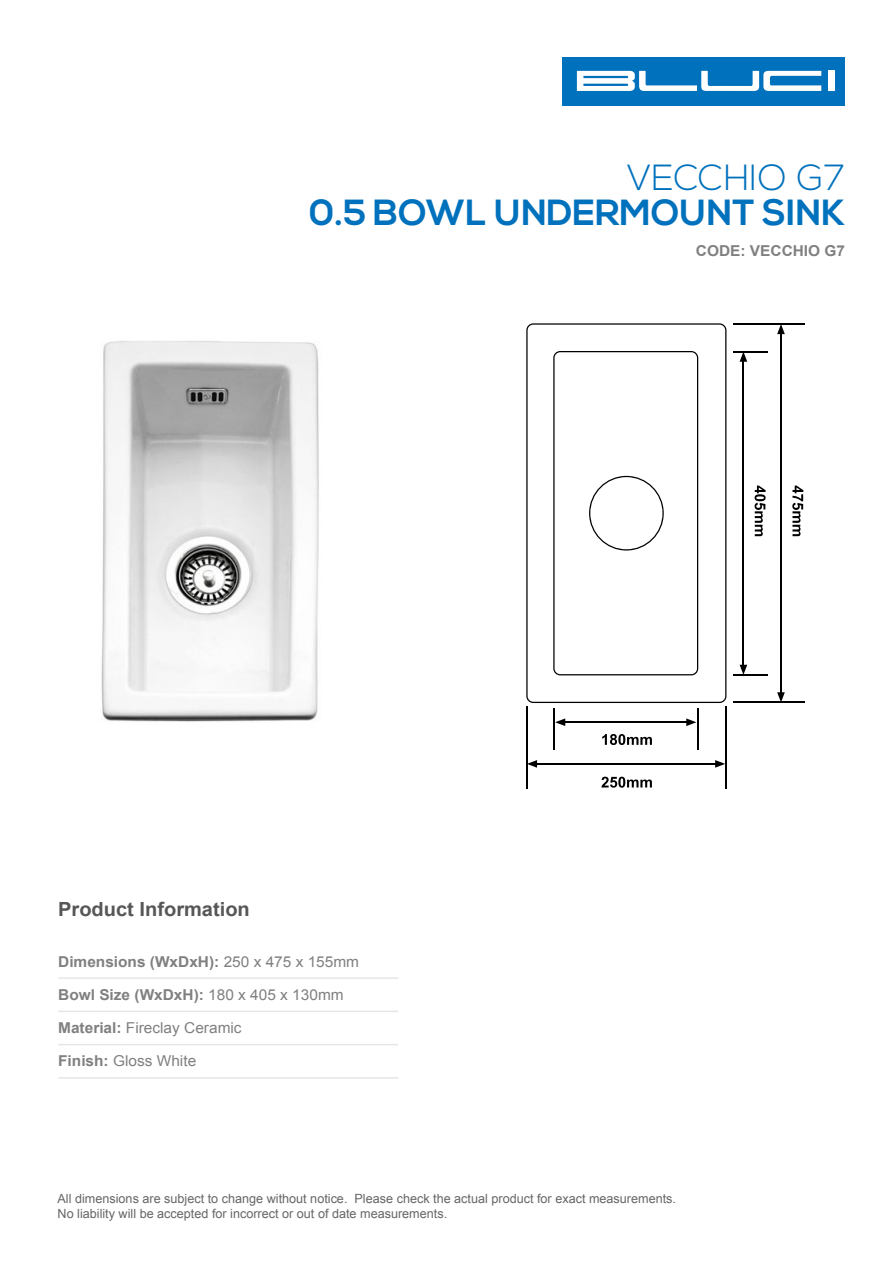
<style>
.page{position:relative;width:893px;height:1263px;background:#fff}
.page>*{position:absolute;margin:0;border:0;box-sizing:border-box;transform-origin:0 0}
.t1{font:700 36.3px "Nexa";color:#0071bc}
.t2{font:300 36.3px "Nexa";color:#0071bc}
.t3{font:700 19.5px "Arial";color:#575757}
.t4{font:700 15px "Arial";color:#808080}
.t5{font:15px "Arial";color:#808080}
.t6{font:12.6px/15.1px "Arial";color:#666}
.s1{font-weight:400}
.s2{font-weight:700}
</style>
<div class="page">
<div style="left:562px;top:58px;width:283px;height:48px;background:#0071bc"></div>
<div style="left:828px;top:71px;width:7px;height:20px;background:#fff"></div>
<svg style="left:577px;top:71px;width:244px;height:20px"></svg>
<hr style="left:58px;top:977px;width:340px;height:2px;background:#e6e6e6">
<hr style="left:58px;top:1011px;width:340px;height:1px;background:#e6e6e6">
<hr style="left:58px;top:1044px;width:340px;height:1px;background:#e6e6e6">
<hr style="left:58px;top:1077px;width:340px;height:2px;background:#e6e6e6">
<svg style="left:526px;top:323px;width:200px;height:380px"></svg>
<svg style="left:553px;top:351px;width:145px;height:324px"></svg>
<svg style="left:589px;top:476px;width:75px;height:74px"></svg>
<hr style="left:733px;top:351px;width:35px;height:1px;background:#000">
<hr style="left:733px;top:674px;width:35px;height:1px;background:#000">
<hr style="left:733px;top:702px;width:72px;height:1px;background:#000">
<hr style="left:733px;top:323px;width:72px;height:2px;background:#000">
<hr style="left:553px;top:708px;width:2px;height:42px;background:#000">
<hr style="left:697px;top:708px;width:1px;height:42px;background:#000">
<hr style="left:526px;top:706px;width:2px;height:83px;background:#000">
<hr style="left:725px;top:706px;width:1px;height:83px;background:#000">
<hr style="left:560px;top:722px;width:131px;height:1px;background:#000">
<hr style="left:534px;top:763px;width:185px;height:1px;background:#000">
<hr style="left:743px;top:357px;width:1px;height:310px;background:#000">
<hr style="left:780px;top:332px;width:2px;height:362px;background:#000">
<svg style="left:602px;top:734px;width:50px;height:11px"></svg>
<svg style="left:601px;top:777px;width:51px;height:11px"></svg>
<svg style="left:755px;top:486px;width:11px;height:50px"></svg>
<svg style="left:792px;top:486px;width:11px;height:50px"></svg>
<svg style="left:740px;top:352px;width:7px;height:10px"></svg>
<svg style="left:777px;top:325px;width:8px;height:9px"></svg>
<svg style="left:740px;top:665px;width:7px;height:9px"></svg>
<svg style="left:555px;top:718px;width:10px;height:8px"></svg>
<svg style="left:528px;top:760px;width:9px;height:8px"></svg>
<svg style="left:686px;top:718px;width:10px;height:8px"></svg>
<svg style="left:715px;top:760px;width:10px;height:8px"></svg>
<svg style="left:777px;top:692px;width:8px;height:10px"></svg>
<img style="left:101px;top:341px;width:218px;height:381px">
<h1 class="t2" style="left:627px;top:156px;width:220px">VECCHIO G7</h1>
<h1 class="t1" style="left:309px;top:191px;width:538px">0.5 BOWL UNDERMOUNT SINK</h1>
<p class="t4" style="left:696px;top:240px;width:151px">CODE: VECCHIO G7</p>
<h2 class="t3" style="left:58px;top:896px;width:193px">Product Information</h2>
<p class="t4" style="left:58px;top:951px;width:302px">Dimensions (WxDxH): <span class="s1">250 x 475 x 155mm</span></p>
<p class="t4" style="left:58px;top:984px;width:287px">Bowl Size (WxDxH): <span class="s1">180 x 405 x 130mm</span></p>
<p class="t5" style="left:58px;top:1018px;width:185px"><span class="s2">Material:</span> Fireclay Ceramic</p>
<p class="t5" style="left:58px;top:1051px;width:140px"><span class="s2">Finish:</span> Gloss White</p>
<p class="t6" style="left:58px;top:1191px;width:620px">All dimensions are subject to change without notice. Please check the actual product for exact measurements.<br>No liability will be accepted for incorrect or out of date measurements.</p>
</div>
